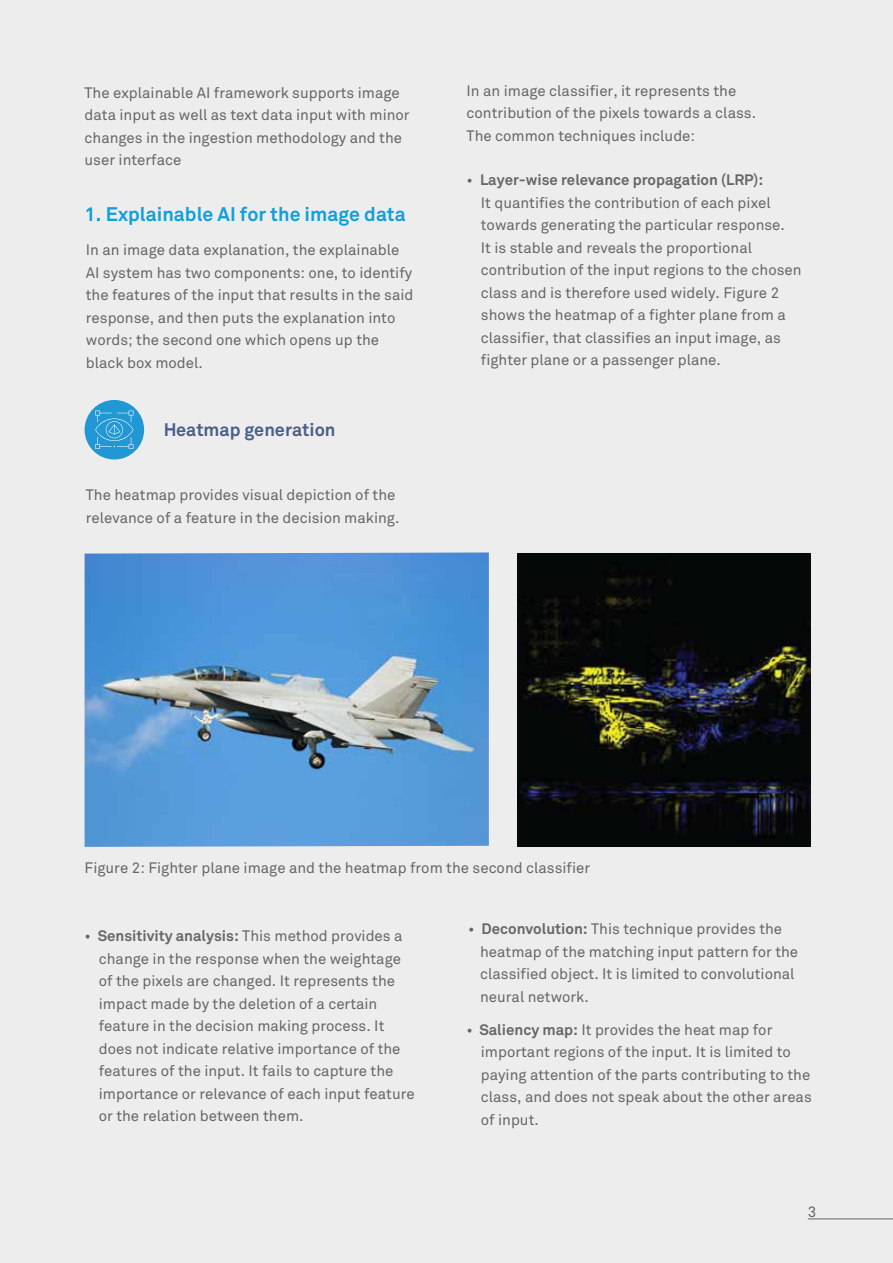
<style>
.page{position:relative;width:893px;height:1263px;background:#eeedee}
.page>*{position:absolute;margin:0;border:0;box-sizing:border-box;transform-origin:0 0}
.t1{font:700 19.5px "Wipro Akkurat";color:#109fda}
.t2{font:700 18px "Wipro Akkurat";color:#1f3a6f}
.t3{font:15px/22.5px "Wipro Akkurat";color:#656666}
.s1{font-weight:700}
</style>
<div class="page">
<hr style="left:808px;top:1218px;width:85px;height:1px;background:#656666">
<div style="left:85px;top:400px;width:59px;height:59px;background:#2197d3;border-radius:50%"></div>
<svg style="left:95px;top:411px;width:38px;height:38px"></svg>
<img style="left:85px;top:552px;width:404px;height:295px">
<img style="left:518px;top:553px;width:293px;height:293px">
<p class="t3" style="left:85px;top:81px;width:327px">The explainable AI framework supports image data input as well as text data input with minor changes in the ingestion methodology and the user interface</p>
<h1 class="t1" style="left:85px;top:202px;width:323px">1. Explainable AI for the image data</h1>
<p class="t3" style="left:86px;top:239px;width:329px">In an image data explanation, the explainable AI system has two components: one, to identify the features of the input that results in the said response, and then puts the explanation into words; the second one which opens up the black box model.</p>
<p class="t2" style="left:163px;top:418px;width:174px">Heatmap generation</p>
<p class="t3" style="left:86px;top:484px;width:315px">The heatmap provides visual depiction of the relevance of a feature in the decision making.</p>
<p class="t3" style="left:467px;top:79px;width:291px">In an image classifier, it represents the contribution of the pixels towards a class.<br>The common techniques include:</p>
<p class="t3" style="left:481px;top:169px;width:322px;text-indent:-14px">• <span class="s1">Layer-wise relevance propagation (LRP):<br></span>It quantifies the contribution of each pixel towards generating the particular response.<br>It is stable and reveals the proportional contribution of the input regions to the chosen class and is therefore used widely. Figure 2 shows the heatmap of a fighter plane from a classifier, that classifies an input image, as fighter plane or a passenger plane.</p>
<p class="t3" style="left:85px;top:856px;width:507px">Figure 2: Fighter plane image and the heatmap from the second classifier</p>
<p class="t3" style="left:99px;top:924px;width:317px;text-indent:-14px">• <span class="s1">Sensitivity analysis:</span> This method provides a change in the response when the weightage of the pixels are changed. It represents the impact made by the deletion of a certain feature in the decision making process. It does not indicate relative importance of the features of the input. It fails to capture the importance or relevance of each input feature or the relation between them.</p>
<p class="t3" style="left:480px;top:918px;width:320px;text-indent:-12px">• <span class="s1">Deconvolution:</span> This technique provides the heatmap of the matching input pattern for the classified object. It is limited to convolutional neural network.</p>
<p class="t3" style="left:481px;top:1018px;width:332px;text-indent:-14px">• <span class="s1">Saliency map:</span> It provides the heat map for important regions of the input. It is limited to paying attention of the parts contributing to the class, and does not speak about the other areas of input.</p>
<p class="t3" style="left:808px;top:1201px;width:10px">3</p>
</div>
